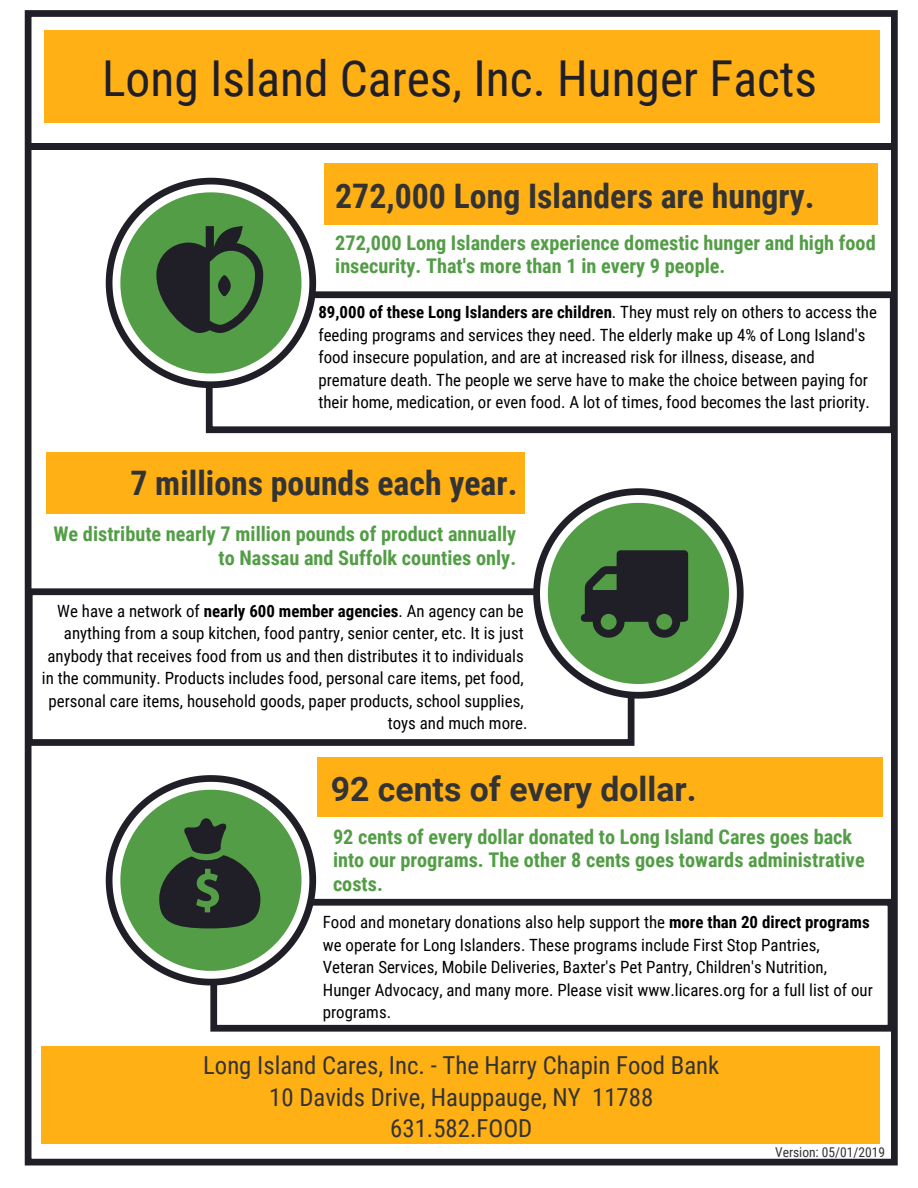
<style>
.page{position:relative;width:918px;height:1188px;background:#fff}
.page>*{position:absolute;margin:0;border:0;box-sizing:border-box;transform-origin:0 0}
.t1{font:49.5px "Roboto Condensed";color:#201f28}
.t2{font:700 33.75px "Roboto Condensed";color:#333}
.t3{font:700 33.75px "Roboto";color:#333}
.t4{font:24.75px/31.5px "Roboto Condensed";color:#333;text-align:center}
.t5{font:700 20.25px/23.7px "Roboto Condensed";color:#539d46}
.t6{font:16.8px/22.5px "Roboto Condensed";color:#000}
.t7{font:13.5px "Roboto Condensed";color:#333}
.s1{font-weight:700}
</style>
<div class="page">
<div style="left:25px;top:10px;width:873px;height:1155px;border:7px solid #201f28"></div>
<div style="left:206px;top:291px;width:691px;height:142px;border:7px solid #201f28"></div>
<svg style="left:106px;top:178px;width:210px;height:210px"></svg>
<div style="left:324px;top:163px;width:554px;height:62px;background:#ffb015"></div>
<div style="left:27px;top:143px;width:865px;height:7px;background:#201f28"></div>
<div style="left:44px;top:30px;width:836px;height:93px;background:#ffb015"></div>
<div style="left:46px;top:452px;width:478px;height:62px;background:#ffb015"></div>
<div style="left:26px;top:588px;width:608px;height:158px;border:7px solid #201f28"></div>
<svg style="left:533px;top:488px;width:211px;height:211px"></svg>
<div style="left:210px;top:899px;width:684px;height:133px;border:7px solid #201f28"></div>
<svg style="left:106px;top:775px;width:210px;height:211px"></svg>
<div style="left:317px;top:757px;width:566px;height:60px;background:#ffb015"></div>
<div style="left:42px;top:1046px;width:838px;height:98px;background:#ffb015"></div>
<svg style="left:108px;top:183px;width:204px;height:204px"></svg>
<svg style="left:536px;top:492px;width:203px;height:203px"></svg>
<svg style="left:109px;top:778px;width:204px;height:204px"></svg>
<h1 class="t1" style="left:102px;top:43px;width:717px">Long Island Cares, Inc. Hunger Facts</h1>
<h2 class="t2" style="left:335px;top:172px;width:481px">272,000 Long Islanders are hungry.</h2>
<p class="t5" style="left:335px;top:230px;width:542px">272,000 Long Islanders experience domestic hunger and high food insecurity. That's more than 1 in every 9 people.</p>
<p class="t6" style="left:318px;top:301px;width:560px"><span class="s1">89,000 of these Long Islanders are children</span>. They must rely on others to access the feeding programs and services they need. The elderly make up 4% of Long Island's food insecure population, and are at increased risk for illness, disease, and premature death. The people we serve have to make the choice between paying for their home, medication, or even food. A lot of times, food becomes the last priority.</p>
<h2 class="t2" style="left:130px;top:459px;width:389px">7 millions pounds each year.</h2>
<p class="t5" style="left:53px;top:521px;width:464px;text-align:right">We distribute nearly 7 million pounds of product annually to Nassau and Suffolk counties only.</p>
<p class="t6" style="left:42px;top:599px;width:487px;text-align:right">We have a network of <span class="s1">nearly 600 member agencies</span>. An agency can be anything from a soup kitchen, food pantry, senior center, etc. It is just anybody that receives food from us and then distributes it to individuals in the community. Products includes food, personal care items, pet food, personal care items, household goods, paper products, school supplies, toys and much more.</p>
<h2 class="t3" style="left:331px;top:765px;width:367px">92 cents of every dollar.</h2>
<p class="t5" style="left:333px;top:824px;width:533px">92 cents of every dollar donated to Long Island Cares goes back into our programs. The other 8 cents goes towards administrative costs.</p>
<p class="t6" style="left:323px;top:910px;width:552px">Food and monetary donations also help support the <span class="s1">more than 20 direct programs </span>we operate for Long Islanders. These programs include First Stop Pantries, Veteran Services, Mobile Deliveries, Baxter's Pet Pantry, Children's Nutrition, Hunger Advocacy, and many more. Please visit www.licares.org for a full list of our programs.</p>
<h3 class="t4" style="left:203px;top:1049px;width:518px">Long Island Cares, Inc. - The Harry Chapin Food Bank<br>10 Davids Drive, Hauppauge, NY 11788<br>631.582.FOOD</h3>
<p class="t7" style="left:775px;top:1142px;width:112px">Version: 05/01/2019</p>
</div>
